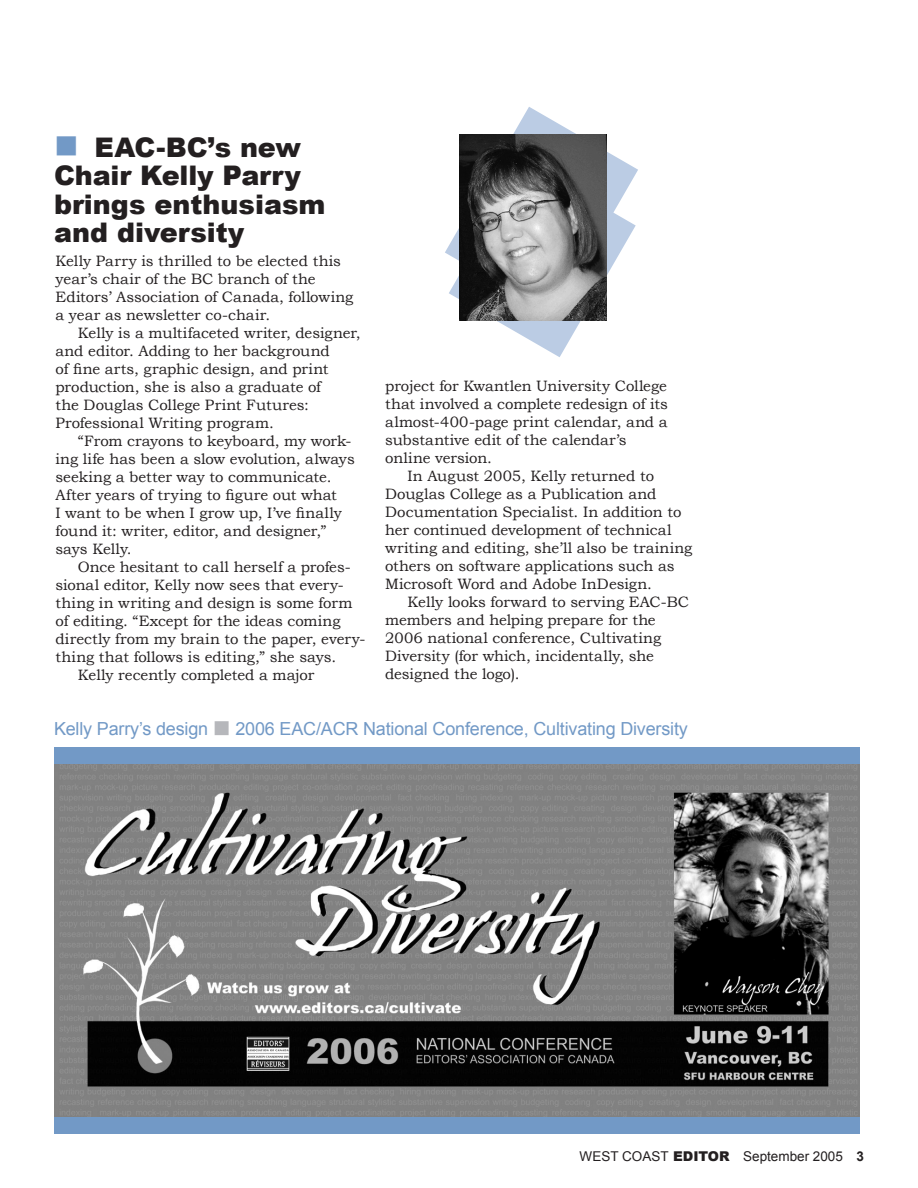
<style>
.page{position:relative;width:918px;height:1188px;background:#fff}
.page>*{position:absolute;margin:0;border:0;box-sizing:border-box;transform-origin:0 0}
.Text_first_paragraph{font:900 27px/28.5px "Arial";color:#231f20}
.Masthead_name{font:18px "Arial";letter-spacing:-.01em;color:#7299c6}
.Text_first_paragraph-2{font:15px/18px "Bookman Old Style";letter-spacing:-.005em;color:#231f20}
.t1{font:13.5px "Arial";color:#231f20}
.s1{color:#7299c6}
.s2{color:#b6b7bb}
.s3{font-weight:900}
</style>
<div class="page">
<img style="left:54px;top:764px;width:806px;height:354px">
<svg style="left:445px;top:107px;width:193px;height:250px"></svg>
<img style="left:460px;top:135px;width:146px;height:185px">
<div style="left:54px;top:1118px;width:806px;height:16px;background:#7299c6"></div>
<div style="left:54px;top:748px;width:806px;height:16px;background:#7299c6"></div>
<p class="Text_first_paragraph" style="left:54px;top:132px;width:273px"><span class="s1">■</span> EAC-BC’s new<br>Chair Kelly Parry brings enthusiasm and diversity</p>
<p class="Text_first_paragraph-2" style="left:56px;top:252px;width:299px">Kelly Parry is thrilled to be elected this year’s chair of the BC branch of the Editors’ Association of Canada, following a year as newsletter co-chair.</p>
<p class="Text_first_paragraph-2" style="left:56px;top:324px;width:307px;text-indent:22px">Kelly is a multifaceted writer, designer, and editor. Adding to her background<br>of fine arts, graphic design, and print production, she is also a graduate of<br>the Douglas College Print Futures:<br>Professional Writing program.</p>
<p class="Text_first_paragraph-2" style="left:56px;top:432px;width:301px;text-indent:22px">“From crayons to keyboard, my work&shy;ing life has been a slow evolution, always seeking a better way to communicate.<br>After years of trying to figure out what<br>I want to be when I grow up, I’ve finally found it: writer, editor, and designer,” says Kelly.</p>
<p class="Text_first_paragraph-2" style="left:56px;top:558px;width:311px;text-indent:22px">Once hesitant to call herself a profes&shy;sional editor, Kelly now sees that every&shy;thing in writing and design is some form of editing. “Except for the ideas coming directly from my brain to the paper, every&shy;thing that follows is editing,” she says.</p>
<p class="Text_first_paragraph-2" style="left:78px;top:666px;width:238px">Kelly recently completed a major</p>
<p class="Text_first_paragraph-2" style="left:385px;top:377px;width:284px">project for Kwantlen University College that involved a complete redesign of its almost-400-page print calendar, and a substantive edit of the calendar’s online version.</p>
<p class="Text_first_paragraph-2" style="left:385px;top:467px;width:309px;text-indent:22px">In August 2005, Kelly returned to Douglas College as a Publication and Documentation Specialist. In addition to her continued development of technical writing and editing, she’ll also be training others on software applications such as Microsoft Word and Adobe InDesign.</p>
<p class="Text_first_paragraph-2" style="left:385px;top:593px;width:305px;text-indent:22px">Kelly looks forward to serving EAC-BC members and helping prepare for the 2006 national conference, Cultivating Diversity (for which, incidentally, she designed the logo).</p>
<p class="Masthead_name" style="left:54px;top:717px;width:635px">Kelly Parry’s design <span class="s2">■</span> 2006 EAC/ACR National Conference, Cultivating Diversity</p>
<p class="t1" style="left:580px;top:1147px;width:265px">WEST COAST <span class="s3">EDITOR</span> September 2005</p>
</div>
